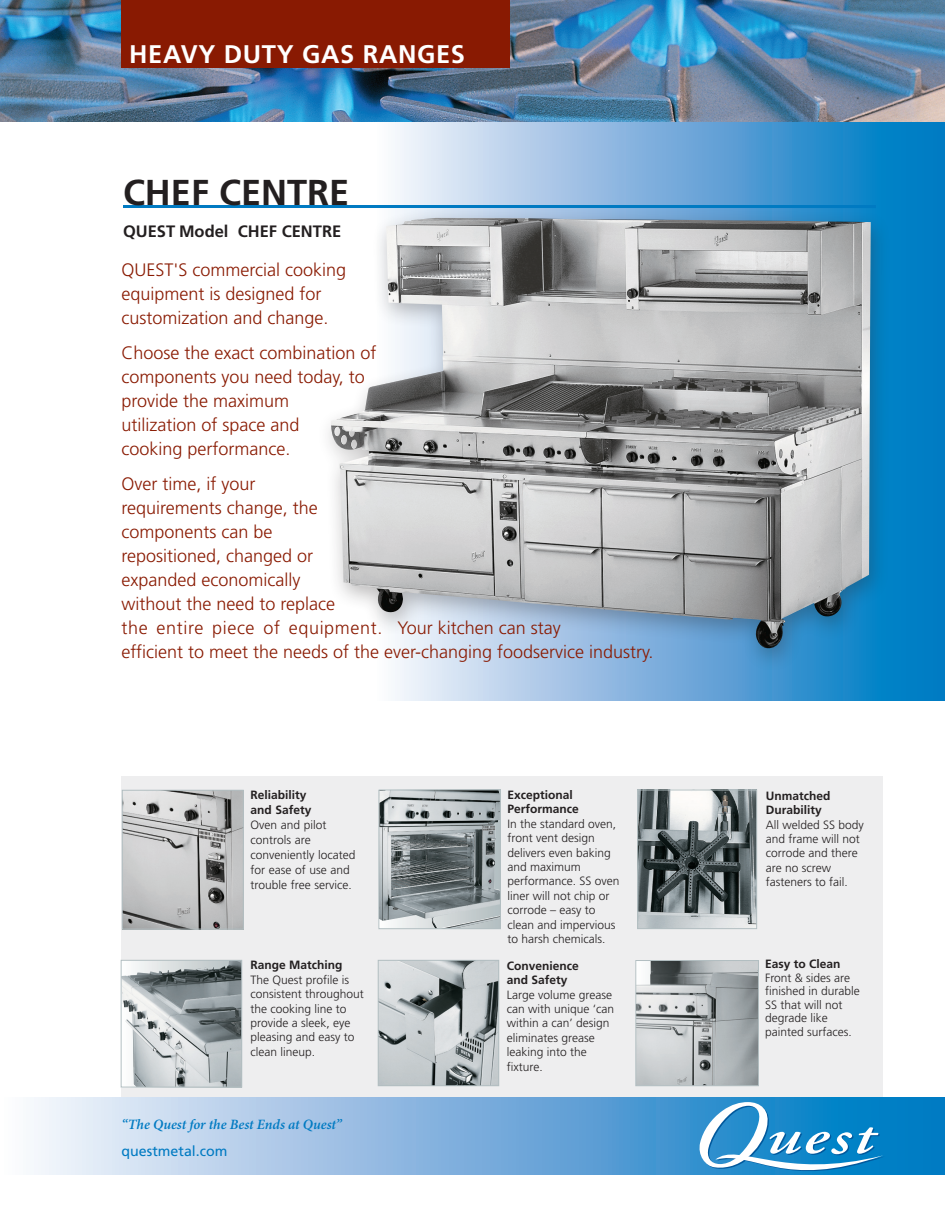
<style>
.page{position:relative;width:945px;height:1215px;background:#fff}
.page>*{position:absolute;margin:0;border:0;box-sizing:border-box;transform-origin:0 0}
.t1{font:700 36px "Frutiger";color:#231f20}
.Body_9_5pt_12{font:700 25.5px "Frutiger";letter-spacing:.025em;color:#fff}
.Intro_Text{font:300 18px/24px "Frutiger";color:#891a02}
.Mode{font:700 16.5px "Frutiger";color:#231f20}
.Body_9_5pt{font:italic 600 14.25px "Minion Pro";letter-spacing:-.005em;color:#007ac2}
.Body_9_5pt-2{font:14.25px "Frutiger";color:#007ac2}
.Body_8pt{font:300 12px/14.4px "Frutiger";color:#231f20}
.Text_Format{font:300 12px/15px "Frutiger";color:#231f20}
.s1{font-weight:700}
</style>
<div class="page">
<div style="left:122px;top:776px;width:761px;height:338px;background:#eeeeef"></div>
<div style="left:375px;top:14px;width:570px;height:686px;background:linear-gradient(to right,#fff3fb,#0071c0)"></div>
<hr style="left:123px;top:205px;width:753px;height:3px;background:#007ac2">
<img style="left:0;top:0;width:945px;height:122px">
<div style="left:121px;top:0;width:389px;height:68px;background:#891a02"></div>
<div style="left:0;top:1098px;width:945px;height:76px;background:linear-gradient(to right,#fff3fb,#0070bf)"></div>
<svg style="left:697px;top:1102px;width:188px;height:73px"></svg>
<img style="left:380px;top:962px;width:117px;height:122px">
<div style="left:378px;top:960px;width:121px;height:126px;border:1px solid #b2bec1"></div>
<img style="left:639px;top:792px;width:116px;height:135px">
<div style="left:637px;top:790px;width:120px;height:139px;border:1px solid #b2bec1"></div>
<img style="left:123px;top:962px;width:117px;height:123px">
<div style="left:121px;top:960px;width:121px;height:127px;border:1px solid #b2bec1"></div>
<img style="left:381px;top:792px;width:118px;height:135px">
<div style="left:379px;top:790px;width:122px;height:139px;border:1px solid #b2bec1"></div>
<img style="left:638px;top:962px;width:119px;height:122px">
<div style="left:636px;top:960px;width:123px;height:126px;border:1px solid #b2bec1"></div>
<img style="left:124px;top:792px;width:118px;height:135px">
<div style="left:122px;top:790px;width:122px;height:139px;border:1px solid #b2bec1"></div>
<div style="left:316px;top:207px;width:576px;height:466px;background:#231f20;opacity:.3"></div>
<img style="left:331px;top:218px;width:540px;height:430px">
<p class="Body_9_5pt_12" style="left:129px;top:39px;width:337px">HEAVY DUTY GAS RANGES</p>
<p class="t1" style="left:123px;top:171px;width:228px">CHEF CENTRE</p>
<p class="Mode" style="left:123px;top:221px;width:220px">QUEST Model CHEF CENTRE</p>
<p class="Intro_Text" style="left:122px;top:258px;width:226px">QUEST'S commercial cooking equipment is designed for customization and change.</p>
<p class="Intro_Text" style="left:122px;top:341px;width:257px">Choose the exact combination of components you need today, to provide the maximum<br>utilization of space and<br>cooking performance.</p>
<p class="Intro_Text" style="left:122px;top:471px;width:534px">Over time, if your<br>requirements change, the<br>components can be<br>repositioned, changed or<br>expanded economically<br>without the need to replace<br>the entire piece of equipment. Your kitchen can stay<br>efficient to meet the needs of the ever-changing foodservice industry.</p>
<p class="Text_Format" style="left:251px;top:788px;width:106px"><span class="s1">Reliability<br>and Safety<br></span>Oven and pilot controls are conveniently located for ease of use and trouble free service.</p>
<p class="Body_8pt" style="left:251px;top:958px;width:115px"><span class="s1">Range Matching<br></span>The Quest profile is consistent throughout the cooking line to provide a sleek, eye pleasing and easy to clean lineup.</p>
<p class="Body_9_5pt" style="left:122px;top:1114px;width:222px">“The Quest for the Best Ends at Quest”</p>
<p class="Body_9_5pt-2" style="left:122px;top:1143px;width:108px">questmetal.com</p>
<p class="Body_8pt" style="left:508px;top:788px;width:114px"><span class="s1">Exceptional<br>Performance<br></span>In the standard oven, front vent design delivers even baking and maximum performance. SS oven liner will not chip or corrode – easy to clean and impervious to harsh chemicals.</p>
<p class="Body_8pt" style="left:507px;top:958px;width:109px"><span class="s1">Convenience<br>and Safety<br></span>Large volume grease can with unique ‘can within a can’ design eliminates grease leaking into the fixture.</p>
<p class="Body_8pt" style="left:766px;top:788px;width:100px"><span class="s1">Unmatched<br>Durability<br></span>All welded SS body and frame will not corrode and there are no screw fasteners to fail.</p>
<p class="Body_8pt" style="left:765px;top:957px;width:96px;line-height:13.5px"><span class="s1">Easy to Clean<br></span>Front &amp; sides are finished in durable<br>SS that will not degrade like painted surfaces.</p>
</div>
